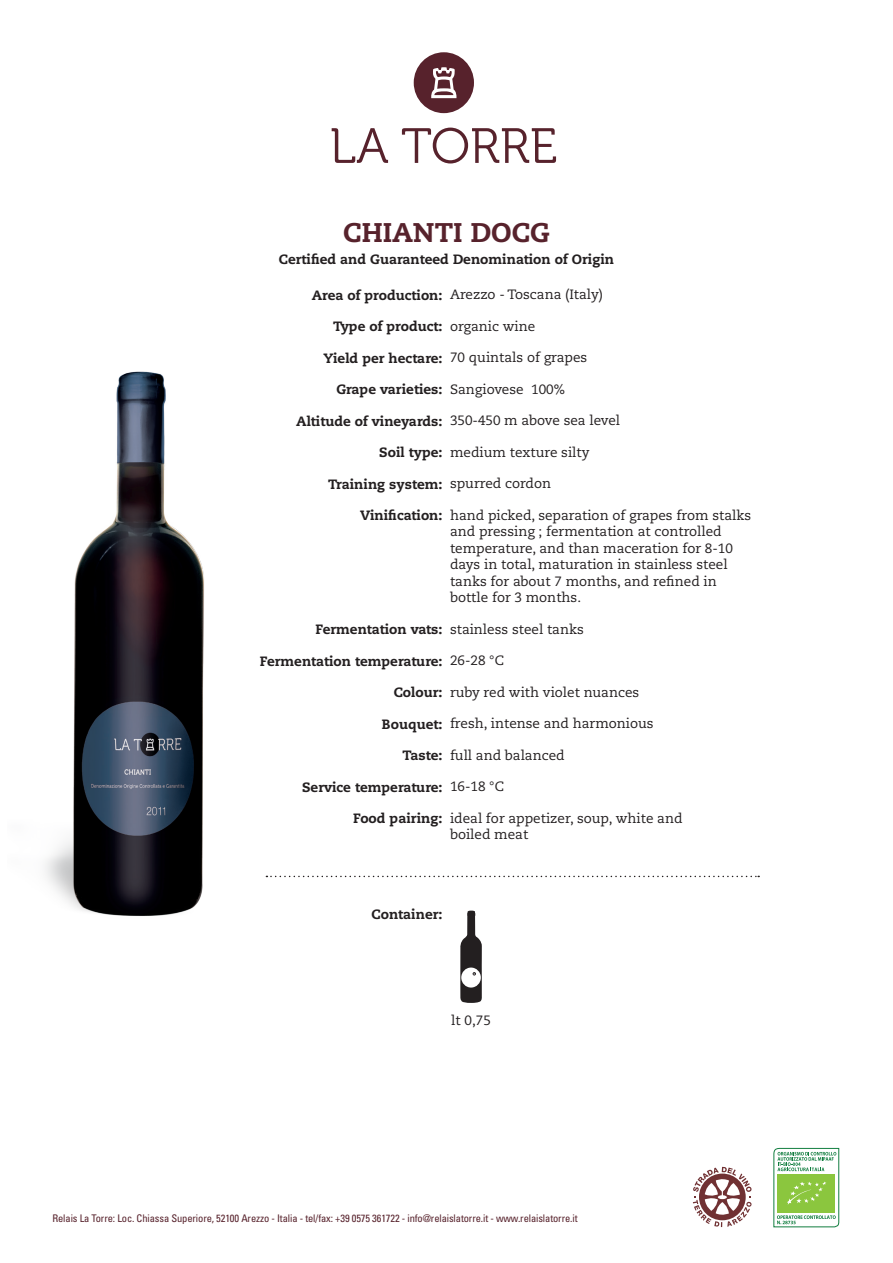
<style>
.page{position:relative;width:893px;height:1263px;background:#fff}
.page>*{position:absolute;margin:0;border:0;box-sizing:border-box;transform-origin:0 0}
.t1{font:800 27px "Caecilia LT Std";color:#57222c}
.t2{font:13.5px/16.5px "Caecilia LT Std";color:#231f20}
.t3{font:800 13.5px "Caecilia LT Std";color:#231f20}
.t4{font:condensed 10.5px "Univers LT Std";letter-spacing:-.01em;color:#57222c}
</style>
<div class="page">
<svg style="left:332px;top:128px;width:224px;height:35px"></svg>
<div style="left:414px;top:52px;width:60px;height:61px;background:#57222c;border-radius:50%"></div>
<svg style="left:431px;top:67px;width:25px;height:31px"></svg>
<img style="left:45px;top:371px;width:159px;height:545px">
<svg style="left:460px;top:910px;width:22px;height:93px"></svg>
<svg style="left:266px;top:876px;width:493px;height:1px"></svg>
<svg style="left:693px;top:1167px;width:59px;height:60px"></svg>
<svg style="left:773px;top:1148px;width:66px;height:79px"></svg>
<h1 class="t1" style="left:343px;top:215px;width:208px">CHIANTI DOCG</h1>
<p class="t3" style="left:279px;top:251px;width:337px">Certified and Guaranteed Denomination of Origin</p>
<p class="t3" style="left:312px;top:286px;width:132px">Area of production:</p>
<p class="t3" style="left:333px;top:318px;width:111px">Type of product:</p>
<p class="t3" style="left:324px;top:349px;width:120px">Yield per hectare:</p>
<p class="t3" style="left:336px;top:381px;width:108px">Grape varieties:</p>
<p class="t3" style="left:296px;top:412px;width:148px">Altitude of vineyards:</p>
<p class="t3" style="left:379px;top:444px;width:65px">Soil type:</p>
<p class="t3" style="left:328px;top:475px;width:116px">Training system:</p>
<p class="t3" style="left:360px;top:507px;width:84px">Vinification:</p>
<p class="t3" style="left:316px;top:621px;width:128px">Fermentation vats:</p>
<p class="t3" style="left:260px;top:652px;width:184px">Fermentation temperature:</p>
<p class="t3" style="left:394px;top:684px;width:50px">Colour:</p>
<p class="t3" style="left:382px;top:715px;width:62px">Bouquet:</p>
<p class="t3" style="left:402px;top:747px;width:41px">Taste:</p>
<p class="t3" style="left:302px;top:778px;width:142px">Service temperature:</p>
<p class="t3" style="left:353px;top:810px;width:91px">Food pairing:</p>
<p class="t2" style="left:450px;top:287px;width:154px">Arezzo - Toscana (Italy)</p>
<p class="t2" style="left:450px;top:318px;width:87px">organic wine</p>
<p class="t2" style="left:450px;top:350px;width:139px">70 quintals of grapes</p>
<p class="t2" style="left:450px;top:381px;width:116px">Sangiovese 100%</p>
<p class="t2" style="left:450px;top:413px;width:172px">350-450 m above sea level</p>
<p class="t2" style="left:450px;top:444px;width:141px">medium texture silty</p>
<p class="t2" style="left:450px;top:476px;width:103px">spurred cordon</p>
<p class="t2" style="left:450px;top:507px;width:303px">hand picked, separation of grapes from stalks and pressing ; fermentation at controlled temperature, and than maceration for 8-10 days in total, maturation in stainless steel tanks for about 7 months, and refined in bottle for 3 months.</p>
<p class="t2" style="left:450px;top:621px;width:135px">stainless steel tanks</p>
<p class="t2" style="left:450px;top:653px;width:55px">26-28 °C</p>
<p class="t2" style="left:450px;top:684px;width:191px">ruby red with violet nuances</p>
<p class="t2" style="left:450px;top:716px;width:205px">fresh, intense and harmonious</p>
<p class="t2" style="left:450px;top:747px;width:116px">full and balanced</p>
<p class="t2" style="left:450px;top:779px;width:55px">16-18 °C</p>
<p class="t2" style="left:450px;top:810px;width:234px">ideal for appetizer, soup, white and boiled meat</p>
<p class="t3" style="left:371px;top:906px;width:72px">Container:</p>
<p class="t2" style="left:451px;top:1012px;width:41px">lt 0,75</p>
<p class="t4" style="left:52px;top:1212px;width:527px">Relais La Torre: Loc. Chiassa Superiore, 52100 Arezzo - Italia - tel/fax: +39 0575 361722 - info@relaislatorre.it - www.relaislatorre.it</p>
</div>
